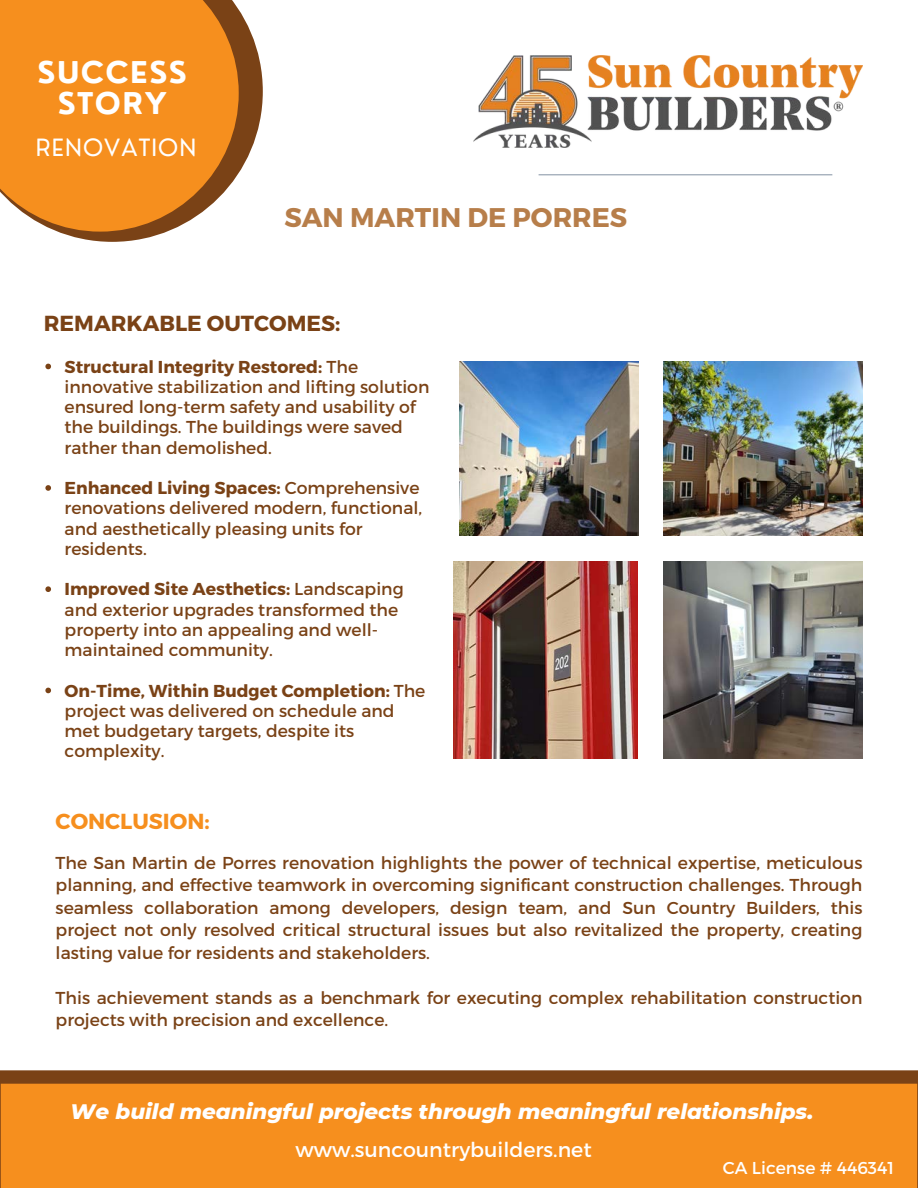
<style>
.page{position:relative;width:918px;height:1188px;background:#fff}
.page>*{position:absolute;margin:0;border:0;box-sizing:border-box;transform-origin:0 0}
.t1{font:700 29.25px/31.5px "Nourd";letter-spacing:.05em;color:#fff;text-align:center}
.t2{font:700 27px "Montserrat";color:#b77e4a}
.t3{font:23.25px "Nourd";letter-spacing:.05em;color:#fff}
.t4{font:700 21.75px "Montserrat";color:#7a4216}
.t5{font:700 21.75px "Montserrat";color:#f68f1e}
.t6{font:italic 800 21.45px "Montserrat";color:#fff}
.t7{font:20.55px "Montserrat";color:#fff}
.t8{font:17.25px/20.2px "Montserrat";color:#7a4216}
.t9{font:17.25px "Montserrat";color:#fff}
.s1{font-weight:700}
</style>
<div class="page">
<img style="left:473px;top:56px;width:389px;height:92px">
<svg style="left:59px;top:10px;width:204px;height:232px"></svg>
<svg style="left:0;top:0;width:239px;height:232px;background:#ed8f28"></svg>
<hr style="left:539px;top:174px;width:293px;height:1px;background:#909dad">
<img style="left:460px;top:362px;width:178px;height:173px">
<img style="left:663px;top:362px;width:199px;height:173px">
<svg style="left:0;top:1070px;width:918px;height:118px;background:#80481b"></svg>
<div style="left:1px;top:1084px;width:916px;height:104px;background:#f68f1e"></div>
<img style="left:453px;top:561px;width:185px;height:197px">
<img style="left:663px;top:561px;width:199px;height:197px">
<svg style="left:45px;top:364px;width:6px;height:5px"></svg>
<svg style="left:45px;top:485px;width:6px;height:6px"></svg>
<svg style="left:45px;top:586px;width:6px;height:6px"></svg>
<svg style="left:45px;top:688px;width:6px;height:5px"></svg>
<p class="t1" style="left:38px;top:56px;width:151px">SUCCESS<br>STORY</p>
<p class="t3" style="left:36px;top:133px;width:162px">RENOVATION</p>
<p class="t2" style="left:284px;top:199px;width:344px">SAN MARTIN DE PORRES</p>
<p class="t4" style="left:44px;top:310px;width:298px">REMARKABLE OUTCOMES:</p>
<p class="t8" style="left:65px;top:356px;width:366px"><span class="s1">Structural Integrity Restored:</span> The innovative stabilization and lifting solution ensured long-term safety and usability of the buildings. The buildings were saved rather than demolished.</p>
<p class="t8" style="left:65px;top:477px;width:359px"><span class="s1">Enhanced Living Spaces:</span> Comprehensive renovations delivered modern, functional, and aesthetically pleasing units for residents.</p>
<p class="t8" style="left:65px;top:578px;width:341px"><span class="s1">Improved Site Aesthetics:</span> Landscaping and exterior upgrades transformed the property into an appealing and well&shy;maintained community.</p>
<p class="t8" style="left:65px;top:680px;width:362px"><span class="s1">On-Time, Within Budget Completion:</span> The project was delivered on schedule and met budgetary targets, despite its complexity.</p>
<h1 class="t5" style="left:56px;top:807px;width:156px">CONCLUSION:</h1>
<h2 class="t8" style="left:56px;top:850px;width:808px;line-height:22.5px;text-align:justify">The San Martin de Porres renovation highlights the power of technical expertise, meticulous planning, and effective teamwork in overcoming significant construction challenges. Through seamless collaboration among developers, design team, and Sun Country Builders, this project not only resolved critical structural issues but also revitalized the property, creating lasting value for residents and stakeholders.</h2>
<p class="t8" style="left:56px;top:985px;width:808px;line-height:22.5px">This achievement stands as a benchmark for executing complex rehabilitation construction projects with precision and excellence.</p>
<p class="t6" style="left:70px;top:1099px;width:745px">We build meaningful projects through meaningful relationships.</p>
<p class="t7" style="left:296px;top:1136px;width:298px">www.suncountrybuilders.net</p>
<p class="t9" style="left:723px;top:1157px;width:173px">CA License # 446341</p>
</div>
